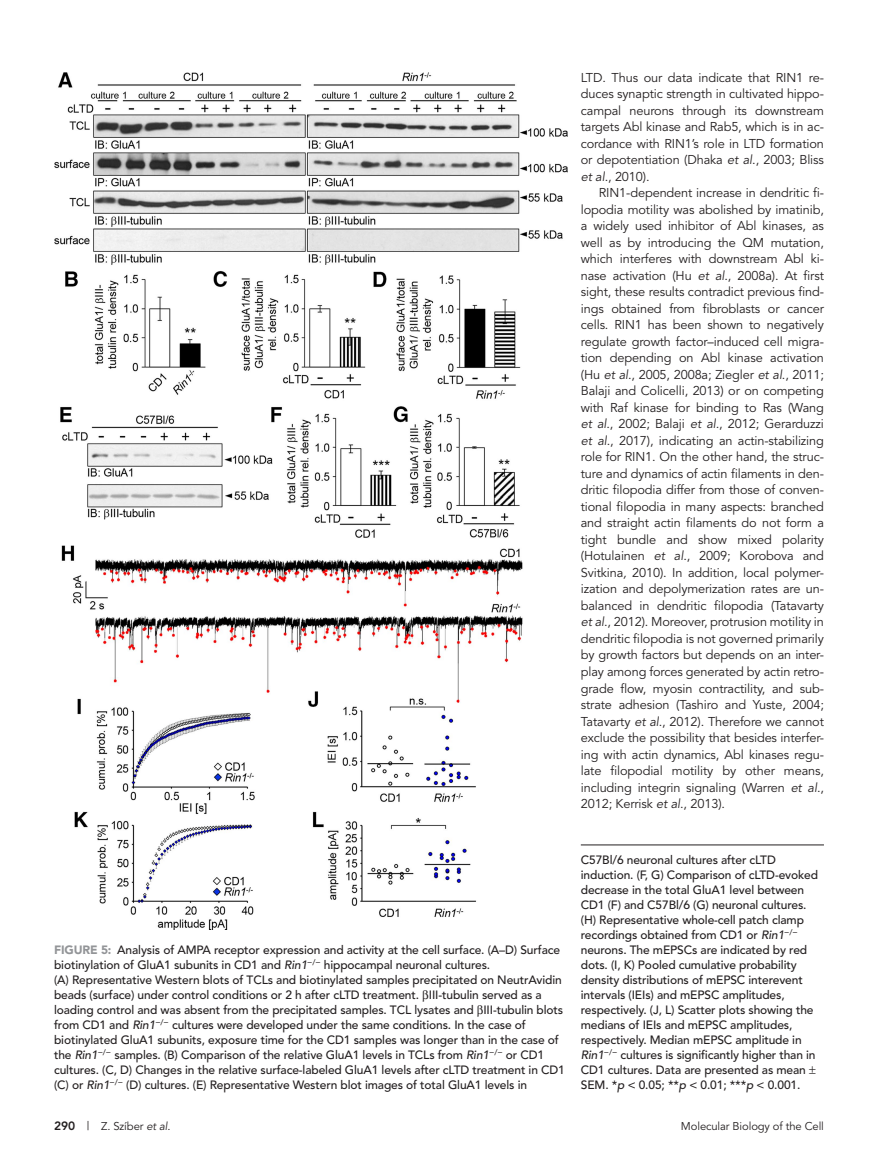
<style>
.page{position:relative;width:878px;height:1175px;background:#fff}
.page>*{position:absolute;margin:0;border:0;box-sizing:border-box;transform-origin:0 0}
.Para{font:12.75px/16.5px "Avenir";letter-spacing:-.01em;color:#231f20;text-align:justify}
.ParaFL{font:12.75px/16.5px "Avenir";letter-spacing:-.01em;color:#231f20;text-align:justify}
.FigCaption{font:500 12px/15px "Avenir";letter-spacing:-.01em;color:#231f20}
.t1{font:11.25px "Avenir";letter-spacing:-.01em;color:#231f20}
.s1{font-weight:900;color:#939598}
.s2{font-style:italic}
.s3{font-weight:800;font-size:12px}
.s4{font-size:12px}
</style>
<div class="page">
<img style="left:54px;top:72px;width:513px;height:857px">
<hr style="left:580px;top:844px;width:244px;height:1px;background:#231f20">
<p class="FigCaption" style="left:54px;top:942px;width:512px"><span class="s1">FIGURE 5:</span> Analysis of AMPA receptor expression and activity at the cell surface. (A–D) Surface biotinylation of GluA1 subunits in CD1 and <span class="s2">Rin1</span><sup>−/−</sup> hippocampal neuronal cultures.<br>(A) Representative Western blots of TCLs and biotinylated samples precipitated on NeutrAvidin beads (surface) under control conditions or 2 h after cLTD treatment. III-tubulin served as a loading control and was absent from the precipitated samples. TCL lysates and III-tubulin blots from CD1 and <span class="s2">Rin1</span><sup>−/−</sup> cultures were developed under the same conditions. In the case of biotinylated GluA1 subunits, exposure time for the CD1 samples was longer than in the case of the <span class="s2">Rin1</span><sup>−/−</sup> samples. (B) Comparison of the relative GluA1 levels in TCLs from <span class="s2">Rin1</span><sup>−/−</sup> or CD1 cultures. (C, D) Changes in the relative surface-labeled GluA1 levels after cLTD treatment in CD1 (C) or <span class="s2">Rin1</span><sup>−/−</sup> (D) cultures. (E) Representative Western blot images of total GluA1 levels in</p>
<p class="ParaFL" style="left:580px;top:69px;width:245px">LTD. Thus our data indicate that RIN1 re&shy;duces synaptic strength in cultivated hippo&shy;campal neurons through its downstream targets Abl kinase and Rab5, which is in ac&shy;cordance with RIN1’s role in LTD formation or depotentiation (Dhaka <span class="s2">et al</span>., 2003; Bliss <span class="s2">et al</span>., 2010).</p>
<p class="Para" style="left:580px;top:185px;width:245px;text-indent:18px">RIN1-dependent increase in dendritic fi&shy;lopodia motility was abolished by imatinib, a widely used inhibitor of Abl kinases, as well as by introducing the QM mutation, which interferes with downstream Abl ki&shy;nase activation (Hu <span class="s2">et al</span>., 2008a). At first sight, these results contradict previous find&shy;ings obtained from fibroblasts or cancer cells. RIN1 has been shown to negatively regulate growth factor–induced cell migra&shy;tion depending on Abl kinase activation (Hu <span class="s2">et al</span>., 2005, 2008a; Ziegler <span class="s2">et al</span>., 2011; Balaji and Colicelli, 2013) or on competing with Raf kinase for binding to Ras (Wang <span class="s2">et al</span>., 2002; Balaji <span class="s2">et al.</span>, 2012; Gerarduzzi <span class="s2">et al</span>., 2017), indicating an actin-stabilizing role for RIN1. On the other hand, the struc&shy;ture and dynamics of actin filaments in den&shy;dritic filopodia differ from those of conven&shy;tional filopodia in many aspects: branched and straight actin filaments do not form a tight bundle and show mixed polarity (Hotulainen <span class="s2">et al</span>., 2009; Korobova and Svitkina<span class="s2">,</span> 2010). In addition, local polymer&shy;ization and depolymerization rates are un&shy;balanced in dendritic filopodia (Tatavarty <span class="s2">et al</span>., 2012). Moreover, protrusion motility in dendritic filopodia is not governed primarily by growth factors but depends on an inter&shy;play among forces generated by actin retro&shy;grade flow, myosin contractility, and sub&shy;strate adhesion (Tashiro and Yuste, 2004; Tatavarty <span class="s2">et al</span>., 2012). Therefore we cannot exclude the possibility that besides interfer&shy;ing with actin dynamics, Abl kinases regu&shy;late filopodial motility by other means, including integrin signaling (Warren <span class="s2">et al</span>., 2012; Kerrisk <span class="s2">et al</span>., 2013).</p>
<p class="FigCaption" style="left:580px;top:852px;width:239px">C57Bl/6 neuronal cultures after cLTD induction. (F, G) Comparison of cLTD-evoked decrease in the total GluA1 level between CD1 (F) and C57Bl/6 (G) neuronal cultures. (H) Representative whole-cell patch clamp recordings obtained from CD1 or <span class="s2">Rin1</span><sup>−/− </sup>neurons. The mEPSCs are indicated by red dots. (I, K) Pooled cumulative probability density distributions of mEPSC interevent intervals (IEIs) and mEPSC amplitudes, respectively. (J, L) Scatter plots showing the medians of IEIs and mEPSC amplitudes, respectively. Median mEPSC amplitude in <span class="s2">Rin1</span><sup>−/−</sup> cultures is significantly higher than in CD1 cultures. Data are presented as mean SEM. *<span class="s2">p</span> &lt; 0.05; **<span class="s2">p</span> &lt; 0.01; ***<span class="s2">p</span> &lt; 0.001.</p>
<p class="t1" style="left:54px;top:1119px;width:118px"><span class="s3">290</span> <span class="s4">|</span> Z. Szíber <span class="s2">et al</span>.</p>
<p class="t1" style="left:681px;top:1119px;width:144px">Molecular Biology of the Cell</p>
</div>
